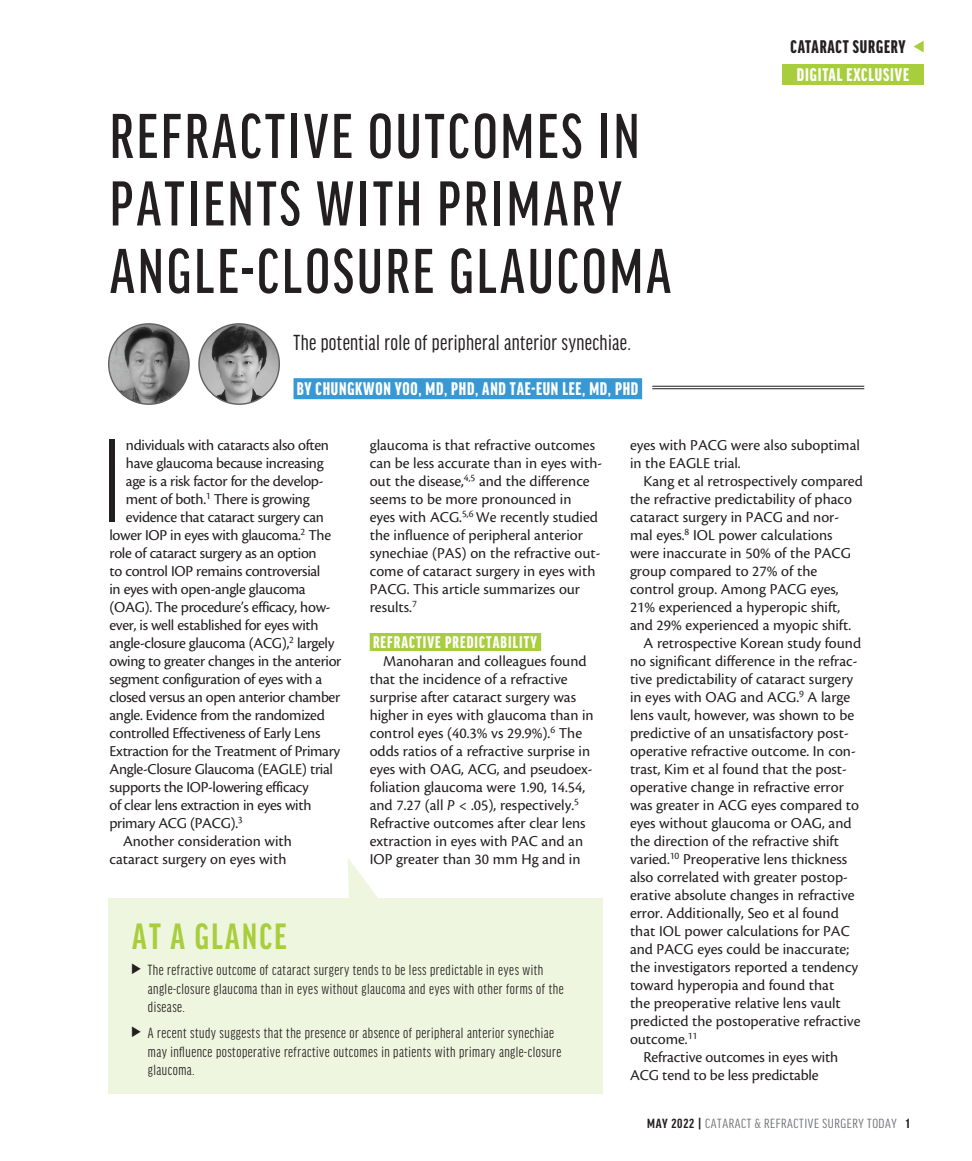
<style>
.page{position:relative;width:972px;height:1161px;background:#fff}
.page>*{position:absolute;margin:0;border:0;box-sizing:border-box;transform-origin:0 0}
.body_first{font:300 extra-condensed 126.15px "Good Headline Pro";color:#231f20}
.headline{font:500 extra-condensed 67.5px/67.5px "Good Headline Pro";letter-spacing:.045em;color:#231f20}
.study_in_brief_heade{font:700 extra-condensed 39px "Good Headline Pro";letter-spacing:.06em;color:#a8ce3d}
.deck{font:23.25px "Good Headline Pro X Cond News";letter-spacing:.015em;color:#231f20}
.author{font:900 extra-condensed 19.5px "Good Headline Pro";letter-spacing:.04em;color:#fff}
.t1{font:900 extra-condensed 19.5px "Good Headline Pro";letter-spacing:.045em;color:#231f20}
.subhead{font:900 extra-condensed 18px "Good Headline Pro";letter-spacing:.06em;color:#fff}
.body{font:15.75px/18px "Cronos Pro";color:#231f20}
.body_first-2{font:15.75px "Cronos Pro";letter-spacing:-.02em;color:#231f20}
.study_in_brief_body{font:extra-condensed 15.75px/18.8px "Good Headline Pro";letter-spacing:.03em;color:#231f20}
.t2{font:extra-condensed 14.1px "Good Headline Pro";letter-spacing:.035em;color:#6c6d70;scale:1.11 1}
.s1{font-style:italic}
.s2{font-weight:700;color:#231f20}
</style>
<div class="page">
<div style="left:294px;top:378px;width:348px;height:21px;background:#3698d4"></div>
<div style="left:370px;top:633px;width:171px;height:18px;background:#a8ce3d"></div>
<img style="left:109px;top:324px;width:80px;height:80px;border-radius:40px">
<div style="left:108px;top:323px;width:82px;height:82px;border:1px solid #636366;border-radius:50%"></div>
<img style="left:199px;top:324px;width:80px;height:80px;border-radius:40px">
<div style="left:198px;top:323px;width:82px;height:82px;border:1px solid #636366;border-radius:50%"></div>
<hr style="left:652px;top:386px;width:212px;height:1px;background:#231f20">
<hr style="left:652px;top:388px;width:212px;height:1px;background:#231f20">
<div style="left:108px;top:898px;width:494px;height:196px;background:#eff6df"></div>
<svg style="left:348px;top:858px;width:67px;height:89px"></svg>
<div style="left:782px;top:64px;width:142px;height:21px;background:#a8ce3d"></div>
<svg style="left:132px;top:964px;width:9px;height:10px"></svg>
<svg style="left:132px;top:1027px;width:9px;height:10px"></svg>
<p class="t1" style="left:791px;top:37px;width:117px">CATARACT SURGERY</p>
<p class="headline" style="left:110px;top:103px;width:563px">REFRACTIVE OUTCOMES IN<br>PATIENTS WITH PRIMARY<br>ANGLE-CLOSURE GLAUCOMA</p>
<p class="deck" style="left:294px;top:332px;width:339px">The potential role of peripheral anterior synechiae.</p>
<p class="author" style="left:297px;top:379px;width:343px">BY CHUNGKWON YOO, MD, PHD, AND TAE-EUN LEE, MD, PHD</p>
<p class="author" style="left:797px;top:65px;width:114px">DIGITAL EXCLUSIVE</p>
<p class="body_first" style="left:101px;top:419px;width:25px">I</p>
<p class="body_first-2" style="left:126px;top:436px;width:205px">ndividuals with cataracts also often</p>
<p class="body_first-2" style="left:126px;top:454px;width:199px">have glaucoma because increasing</p>
<p class="body_first-2" style="left:126px;top:472px;width:199px">age is a risk factor for the develop-</p>
<p class="body_first-2" style="left:126px;top:490px;width:185px">ment of both.<sup>1</sup> There is growing</p>
<p class="body_first-2" style="left:126px;top:508px;width:200px">evidence that cataract surgery can</p>
<p class="body_first-2" style="left:110px;top:526px;width:223px">lower IOP in eyes with glaucoma.<sup>2</sup> The</p>
<p class="body_first-2" style="left:110px;top:544px;width:209px">role of cataract surgery as an option</p>
<p class="body_first-2" style="left:110px;top:562px;width:212px">to control IOP remains controversial</p>
<p class="body_first-2" style="left:110px;top:580px;width:198px">in eyes with open-angle glaucoma</p>
<p class="body_first-2" style="left:110px;top:598px;width:223px">(OAG). The procedure’s efficacy, how-</p>
<p class="body_first-2" style="left:110px;top:616px;width:211px">ever, is well established for eyes with</p>
<p class="body_first-2" style="left:110px;top:634px;width:226px">angle-closure glaucoma (ACG),<sup>2</sup> largely</p>
<p class="body_first-2" style="left:110px;top:652px;width:233px">owing to greater changes in the anterior</p>
<p class="body_first-2" style="left:110px;top:670px;width:214px">segment configuration of eyes with a</p>
<p class="body_first-2" style="left:110px;top:688px;width:232px">closed versus an open anterior chamber</p>
<p class="body_first-2" style="left:110px;top:706px;width:217px">angle. Evidence from the randomized</p>
<p class="body_first-2" style="left:110px;top:724px;width:212px">controlled Effectiveness of Early Lens</p>
<p class="body_first-2" style="left:110px;top:742px;width:232px">Extraction for the Treatment of Primary</p>
<p class="body_first-2" style="left:110px;top:760px;width:225px">Angle-Closure Glaucoma (EAGLE) trial</p>
<p class="body_first-2" style="left:110px;top:778px;width:201px">supports the IOP-lowering efficacy</p>
<p class="body_first-2" style="left:110px;top:796px;width:203px">of clear lens extraction in eyes with</p>
<p class="body_first-2" style="left:110px;top:814px;width:135px">primary ACG (PACG).<sup>3</sup></p>
<p class="body" style="left:110px;top:832px;width:184px;text-indent:14px">Another consideration with cataract surgery on eyes with</p>
<p class="body" style="left:370px;top:436px;width:234px">glaucoma is that refractive outcomes can be less accurate than in eyes with&shy;out the disease,<sup>4,5</sup> and the difference seems to be more pronounced in<br>eyes with ACG.<sup>5,6</sup> We recently studied the influence of peripheral anterior synechiae (PAS) on the refractive out&shy;come of cataract surgery in eyes with PACG. This article summarizes our results.<sup>7</sup></p>
<p class="subhead" style="left:373px;top:633px;width:165px">REFRACTIVE PREDICTABILITY</p>
<p class="body" style="left:370px;top:652px;width:225px;text-indent:14px">Manoharan and colleagues found that the incidence of a refractive surprise after cataract surgery was higher in eyes with glaucoma than in control eyes (40.3% vs 29.9%).<sup>6</sup> The odds ratios of a refractive surprise in eyes with OAG, ACG, and pseudoex&shy;foliation glaucoma were 1.90, 14.54, and 7.27 (all <span class="s1">P</span> &lt; .05), respectively.<sup>5<br></sup>Refractive outcomes after clear lens extraction in eyes with PAC and an IOP greater than 30 mm Hg and in</p>
<p class="study_in_brief_heade" style="left:132px;top:917px;width:156px">AT A GLANCE</p>
<p class="study_in_brief_body" style="left:148px;top:961px;width:417px">The refractive outcome of cataract surgery tends to be less predictable in eyes with angle-closure glaucoma than in eyes without glaucoma and eyes with other forms of the disease.</p>
<p class="study_in_brief_body" style="left:148px;top:1024px;width:415px">A recent study suggests that the presence or absence of peripheral anterior synechiae may influence postoperative refractive outcomes in patients with primary angle-closure glaucoma.</p>
<p class="body" style="left:630px;top:436px;width:231px">eyes with PACG were also suboptimal in the EAGLE trial.</p>
<p class="body" style="left:630px;top:472px;width:234px;text-indent:14px">Kang et al retrospectively compared the refractive predictability of phaco cataract surgery in PACG and nor&shy;mal eyes.<sup>8</sup> IOL power calculations were inaccurate in 50% of the PACG group compared to 27% of the control group. Among PACG eyes, 21% experienced a hyperopic shift, and 29% experienced a myopic shift.</p>
<p class="body" style="left:630px;top:634px;width:233px;text-indent:14px">A retrospective Korean study found no significant difference in the refrac&shy;tive predictability of cataract surgery in eyes with OAG and ACG.<sup>9</sup> A large lens vault, however, was shown to be predictive of an unsatisfactory post&shy;operative refractive outcome. In con&shy;trast, Kim et al found that the post&shy;operative change in refractive error was greater in ACG eyes compared to eyes without glaucoma or OAG, and the direction of the refractive shift varied.<sup>10</sup> Preoperative lens thickness also correlated with greater postop&shy;erative absolute changes in refractive error. Additionally, Seo et al found that IOL power calculations for PAC and PACG eyes could be inaccurate; the investigators reported a tendency toward hyperopia and found that<br>the preoperative relative lens vault predicted the postoperative refractive outcome.<sup>11</sup></p>
<p class="body" style="left:630px;top:1048px;width:210px;text-indent:14px">Refractive outcomes in eyes with<br>ACG tend to be less predictable</p>
<p class="t2" style="left:647px;top:1117px;width:238px"><span class="s2">MAY 2022 |</span> CATARACT &amp; REFRACTIVE SURGERY TODAY <span class="s2">1</span></p>
</div>
